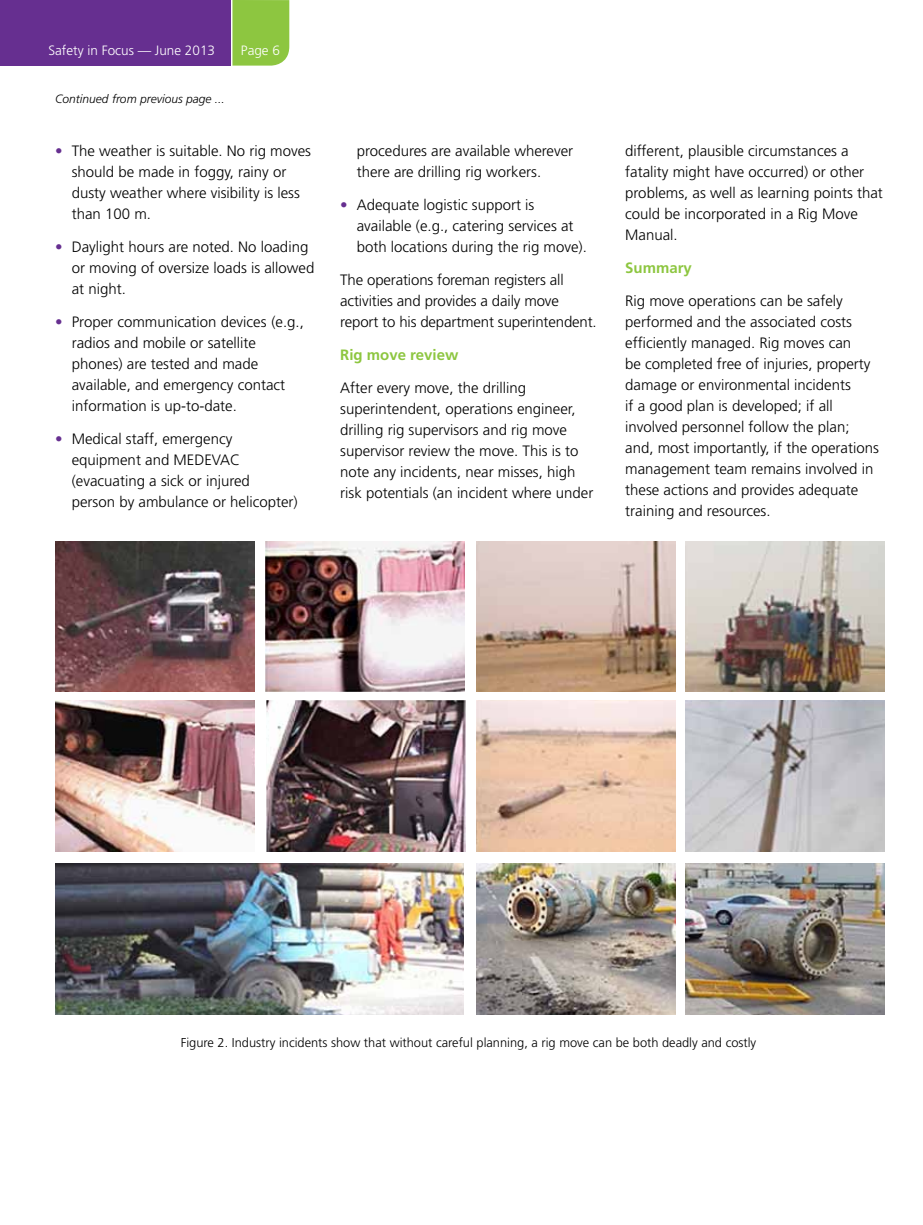
<style>
.page{position:relative;width:923px;height:1225px;background:#fff}
.page>*{position:absolute;margin:0;border:0;box-sizing:border-box;transform-origin:0 0}
.t1{font:300 15px/21px "Frutiger";color:#000}
.t2{font:700 15px "Frutiger";color:#8dc640}
.t3{font:300 13.5px "Frutiger";color:#fff}
.t4{font:300 12.9px "Frutiger";color:#000}
.t5{font:italic 300 12px "Frutiger";color:#000}
.s1{color:#662f90}
</style>
<div class="page">
<div style="left:0;top:0;width:230px;height:66px;background:#662f90"></div>
<div style="left:232px;top:0;width:57px;height:66px;background:#8dc640"></div>
<svg style="left:685px;top:545px;width:2px;height:147px"></svg>
<svg style="left:55px;top:700px;width:411px;height:5px"></svg>
<svg style="left:476px;top:700px;width:408px;height:5px"></svg>
<img style="left:55px;top:541px;width:199px;height:150px">
<img style="left:686px;top:701px;width:198px;height:150px">
<img style="left:686px;top:863px;width:198px;height:151px">
<img style="left:476px;top:863px;width:199px;height:151px">
<img style="left:55px;top:863px;width:408px;height:151px">
<img style="left:476px;top:701px;width:199px;height:150px">
<img style="left:686px;top:541px;width:198px;height:150px">
<img style="left:476px;top:541px;width:199px;height:150px">
<img style="left:267px;top:701px;width:199px;height:150px">
<img style="left:55px;top:701px;width:199px;height:150px">
<img style="left:266px;top:541px;width:199px;height:150px">
<p class="t3" style="left:48px;top:43px;width:168px">Safety in Focus — June 2013</p>
<p class="t3" style="left:241px;top:43px;width:41px">Page 6</p>
<p class="t5" style="left:55px;top:92px;width:171px">Continued from previous page ...</p>
<p class="t1" style="left:72px;top:140px;width:241px;text-indent:-16px"><span class="s1">•</span> The weather is suitable. No rig moves should be made in foggy, rainy or dusty weather where visibility is less than 100 m.</p>
<p class="t1" style="left:72px;top:236px;width:244px;text-indent:-16px"><span class="s1">•</span> Daylight hours are noted. No loading or moving of oversize loads is allowed at night.</p>
<p class="t1" style="left:72px;top:311px;width:234px;text-indent:-16px"><span class="s1">•</span> Proper communication devices (e.g., radios and mobile or satellite phones) are tested and made available, and emergency contact information is up-to-date.</p>
<p class="t1" style="left:72px;top:428px;width:227px;text-indent:-16px"><span class="s1">•</span> Medical staff, emergency equipment and MEDEVAC (evacuating a sick or injured<br>person by ambulance or helicopter)</p>
<p class="t1" style="left:357px;top:140px;width:218px">procedures are available wherever there are drilling rig workers.</p>
<p class="t1" style="left:357px;top:194px;width:232px;text-indent:-17px"><span class="s1">•</span> Adequate logistic support is available (e.g., catering services at both locations during the rig move).</p>
<p class="t1" style="left:340px;top:269px;width:258px">The operations foreman registers all activities and provides a daily move report to his department superintendent.</p>
<p class="t2" style="left:340px;top:346px;width:120px">Rig move review</p>
<p class="t1" style="left:340px;top:377px;width:255px">After every move, the drilling superintendent, operations engineer, drilling rig supervisors and rig move supervisor review the move. This is to note any incidents, near misses, high risk potentials (an incident where under</p>
<p class="t1" style="left:625px;top:140px;width:259px">different, plausible circumstances a fatality might have occurred) or other problems, as well as learning points that could be incorporated in a Rig Move<br>Manual.</p>
<p class="t2" style="left:625px;top:259px;width:68px">Summary</p>
<p class="t1" style="left:625px;top:290px;width:255px">Rig move operations can be safely performed and the associated costs efficiently managed. Rig moves can<br>be completed free of injuries, property damage or environmental incidents<br>if a good plan is developed; if all involved personnel follow the plan; and, most importantly, if the operations management team remains involved in these actions and provides adequate training and resources.</p>
<p class="t4" style="left:181px;top:1035px;width:577px">Figure 2. Industry incidents show that without careful planning, a rig move can be both deadly and costly</p>
</div>
